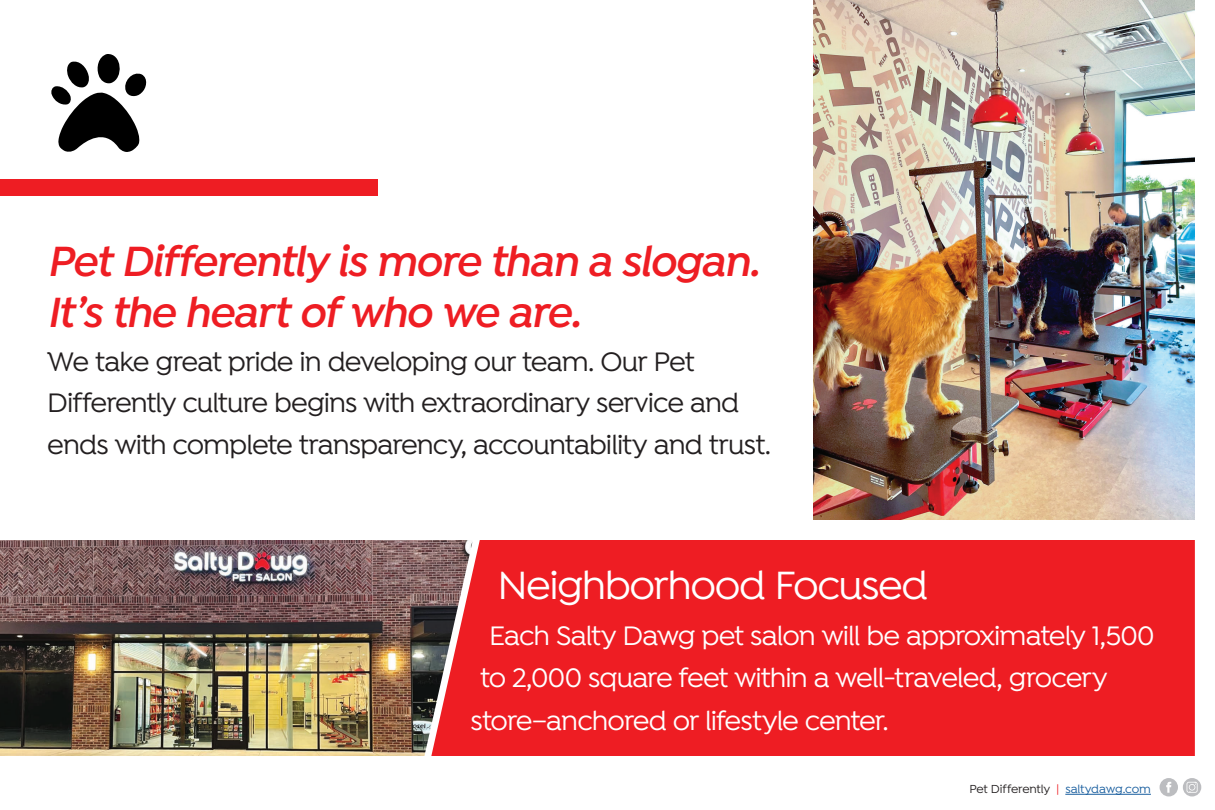
<style>
.page{position:relative;width:1215px;height:810px;background:#fff}
.page>*{position:absolute;margin:0;border:0;box-sizing:border-box;transform-origin:0 0}
.t1{font:italic 600 45px/51px "Isidora";letter-spacing:-.03em;color:#ee1d23}
.t2{font:500 42px "Isidora";letter-spacing:-.035em;color:#fff}
.t3{font:500 28.5px/41.2px "Isidora";letter-spacing:-.035em;color:#231f20}
.t4{font:500 28.5px "Isidora";letter-spacing:-.035em;color:#fff}
.t5{font:500 12.38px "Isidora";letter-spacing:-.01em;color:#231f20}
.s1{color:#ee1d23}
.s2{color:#175d9e}
</style>
<div class="page">
<img style="left:0;top:540px;width:419px;height:216px">
<div style="left:0;top:179px;width:378px;height:17px;background:#ee1d23"></div>
<hr style="left:1065px;top:794px;width:86px;height:1px;background:#175d9e">
<div style="left:1160px;top:778px;width:18px;height:18px;background:#bcbdc0;border-radius:50%"></div>
<svg style="left:1166px;top:782px;width:5px;height:11px"></svg>
<svg style="left:1183px;top:778px;width:18px;height:18px"></svg>
<svg style="left:1187px;top:782px;width:11px;height:11px"></svg>
<div style="left:419px;top:540px;width:776px;height:216px;background:#ee1d23"></div>
<img style="left:813px;top:0;width:382px;height:520px">
<svg style="left:51px;top:54px;width:95px;height:98px"></svg>
<p class="t1" style="left:47px;top:237px;width:714px">Pet Differently is more than a slogan.<br>It’s the heart of who we are.</p>
<p class="t3" style="left:47px;top:343px;width:725px">We take great pride in developing our team. Our Pet<br>Differently culture begins with extraordinary service and ends with complete transparency, accountability and trust.</p>
<p class="t2" style="left:498px;top:562px;width:432px">Neighborhood Focused</p>
<p class="t4" style="left:489px;top:619px;width:667px">Each Salty Dawg pet salon will be approximately 1,500</p>
<p class="t4" style="left:480px;top:662px;width:629px">to 2,000 square feet within a well-traveled, grocery</p>
<p class="t4" style="left:471px;top:705px;width:420px">store–anchored or lifestyle center.</p>
<p class="t5" style="left:969px;top:782px;width:183px">Pet Differently <span class="s1">|</span> <span class="s2">saltydawg.com</span></p>
</div>
